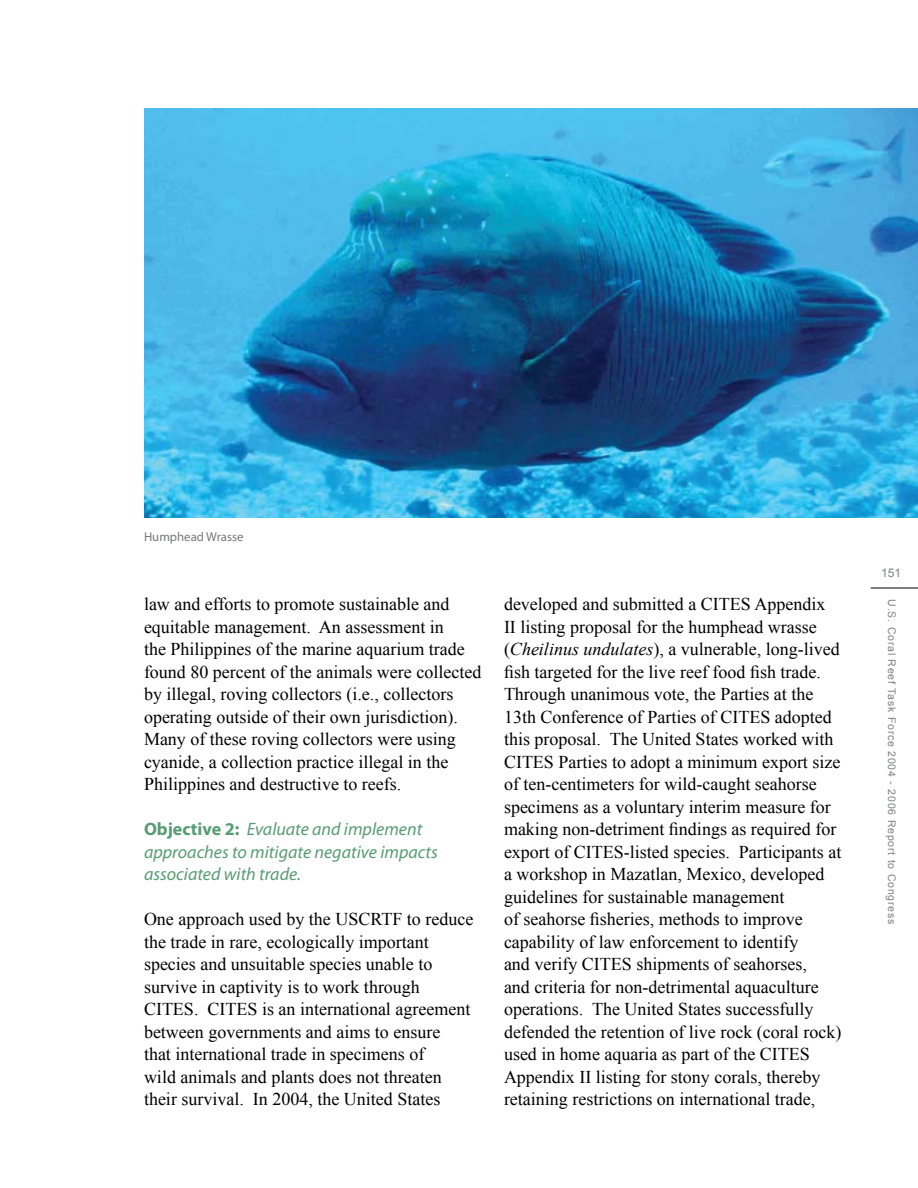
<style>
.page{position:relative;width:918px;height:1188px;background:#fff}
.page>*{position:absolute;margin:0;border:0;box-sizing:border-box;transform-origin:0 0}
.t1{font:18px/22.5px "Times New Roman";color:#000}
.t2{font:italic 18px/22.5px "Myriad Pro";color:#579d73}
.t3{font:12.75px "Myriad Pro";color:#77787b}
.t4{font:12px "Arial";color:#808285}
.t5{font:10.5px "Arial";letter-spacing:.075em;color:#808285}
.s1{font-weight:700;font-style:normal}
.s2{font-style:italic}
</style>
<div class="page">
<hr style="left:871px;top:588px;width:47px;height:1px;background:#000">
<img style="left:144px;top:108px;width:774px;height:410px">
<p class="t3" style="left:144px;top:528px;width:101px">Humphead Wrasse</p>
<p class="t1" style="left:144px;top:593px;width:339px">law and efforts to promote sustainable and equitable management. An assessment in<br>the Philippines of the marine aquarium trade found 80 percent of the animals were collected by illegal, roving collectors (i.e., collectors operating outside of their own jurisdiction).<br>Many of these roving collectors were using cyanide, a collection practice illegal in the Philippines and destructive to reefs.</p>
<p class="t2" style="left:144px;top:818px;width:295px"><span class="s1">Objective 2:</span> Evaluate and implement approaches to mitigate negative impacts associated with trade.</p>
<p class="t1" style="left:144px;top:908px;width:331px">One approach used by the USCRTF to reduce the trade in rare, ecologically important species and unsuitable species unable to survive in captivity is to work through CITES. CITES is an international agreement between governments and aims to ensure<br>that international trade in specimens of<br>wild animals and plants does not threaten their survival. In 2004, the United States</p>
<p class="t1" style="left:504px;top:593px;width:337px">developed and submitted a CITES Appendix<br>II listing proposal for the humphead wrasse (<span class="s2">Cheilinus undulates</span>), a vulnerable, long-lived</p>
<p class="t1" style="left:504px;top:660px;width:319px">fish targeted for the live reef food fish trade.</p>
<p class="t1" style="left:504px;top:683px;width:338px">Through unanimous vote, the Parties at the 13th Conference of Parties of CITES adopted this proposal. The United States worked with CITES Parties to adopt a minimum export size of ten-centimeters for wild-caught seahorse specimens as a voluntary interim measure for</p>
<p class="t1" style="left:504px;top:818px;width:334px">making non-detriment findings as required for</p>
<p class="t1" style="left:504px;top:840px;width:339px">export of CITES-listed species. Participants at a workshop in Mazatlan, Mexico, developed guidelines for sustainable management</p>
<p class="t1" style="left:504px;top:908px;width:300px">of seahorse fisheries, methods to improve</p>
<p class="t1" style="left:504px;top:930px;width:339px">capability of law enforcement to identify<br>and verify CITES shipments of seahorses,<br>and criteria for non-detrimental aquaculture operations. The United States successfully defended the retention of live rock (coral rock) used in home aquaria as part of the CITES Appendix II listing for stony corals, thereby retaining restrictions on international trade,</p>
<p class="t4" style="left:881px;top:566px;width:22px">151</p>
<p class="t5" style="left:898px;top:599px;width:326px;rotate:90deg">U.S. Coral Reef Task Force 2004 - 2006 Report to Congress</p>
</div>
